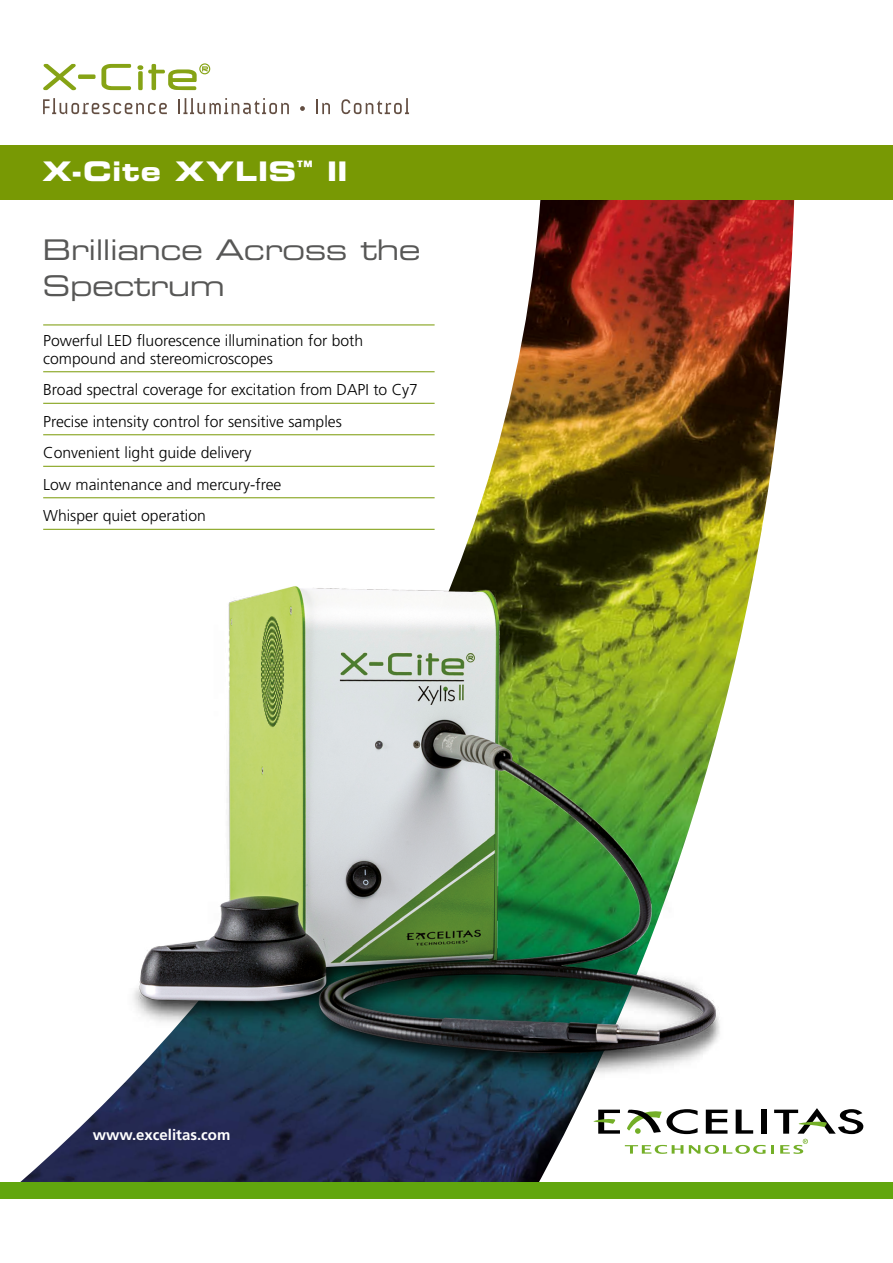
<style>
.page{position:relative;width:893px;height:1263px;background:#fff}
.page>*{position:absolute;margin:0;border:0;box-sizing:border-box;transform-origin:0 0}
.t1{font:28.5px/36px "Eurostile LT Std Ex 2";letter-spacing:-.02em;color:#575756}
.t2{font:27px "Eurostile LT Std Bold Ex 2";letter-spacing:.025em;color:#fff}
.t3{font:300 15.75px/31.5px "Frutiger LT Std";color:#000}
.t4{font:700 15px "Frutiger LT Std";color:#fff}
</style>
<div class="page">
<img style="left:2px;top:199px;width:792px;height:983px">
<img style="left:117px;top:563px;width:615px;height:526px">
<div style="left:0;top:145px;width:893px;height:54px;background:#789904"></div>
<div style="left:0;top:1182px;width:893px;height:16px;background:#61a60e"></div>
<hr style="left:43px;top:325px;width:392px;height:1px;background:#789904">
<hr style="left:43px;top:371px;width:392px;height:1px;background:#789904">
<hr style="left:43px;top:403px;width:392px;height:1px;background:#789904">
<hr style="left:43px;top:434px;width:392px;height:1px;background:#789904">
<hr style="left:43px;top:466px;width:392px;height:1px;background:#789904">
<hr style="left:43px;top:497px;width:392px;height:1px;background:#789904">
<hr style="left:43px;top:529px;width:392px;height:1px;background:#789904">
<svg style="left:706px;top:1109px;width:21px;height:25px"></svg>
<svg style="left:736px;top:1109px;width:17px;height:25px"></svg>
<div style="left:761px;top:1109px;width:6px;height:25px;background:#000"></div>
<svg style="left:625px;top:1145px;width:58px;height:9px"></svg>
<svg style="left:689px;top:1145px;width:76px;height:9px"></svg>
<svg style="left:593px;top:1109px;width:27px;height:25px"></svg>
<svg style="left:627px;top:1108px;width:71px;height:26px"></svg>
<svg style="left:771px;top:1108px;width:92px;height:46px"></svg>
<svg style="left:43px;top:64px;width:88px;height:26px"></svg>
<svg style="left:43px;top:98px;width:124px;height:16px"></svg>
<svg style="left:178px;top:98px;width:111px;height:16px"></svg>
<svg style="left:300px;top:106px;width:5px;height:5px"></svg>
<svg style="left:316px;top:99px;width:14px;height:15px"></svg>
<svg style="left:341px;top:98px;width:68px;height:16px"></svg>
<svg style="left:137px;top:63px;width:73px;height:27px"></svg>
<h2 class="t2" style="left:43px;top:152px;width:307px">X-Cite XYLIS<sup>™</sup> II</h2>
<h1 class="t1" style="left:43px;top:231px;width:379px">Brilliance Across the<br>Spectrum</h1>
<p class="t3" style="left:43px;top:331px;width:322px;line-height:18px">Powerful LED fluorescence illumination for both compound and stereomicroscopes</p>
<p class="t3" style="left:43px;top:374px;width:376px">Broad spectral coverage for excitation from DAPI to Cy7<br>Precise intensity control for sensitive samples Convenient light guide delivery<br>Low maintenance and mercury-free<br>Whisper quiet operation</p>
<p class="t4" style="left:93px;top:1126px;width:139px">www.excelitas.com</p>
</div>
